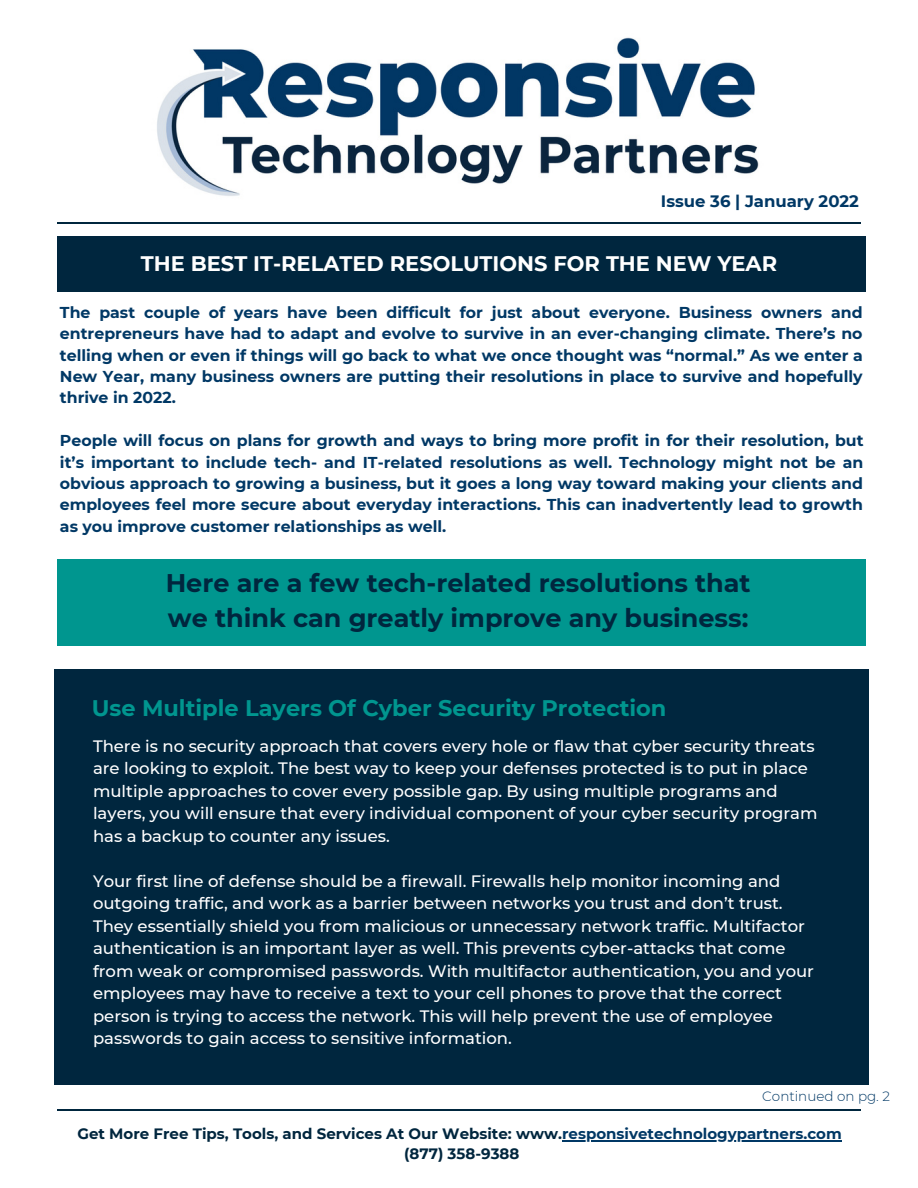
<style>
.page{position:relative;width:918px;height:1188px;background:#fff}
.page>*{position:absolute;margin:0;border:0;box-sizing:border-box;transform-origin:0 0}
.t1{font:700 25.5px "Montserrat";color:#00263e}
.t2{font:700 22.5px "Montserrat";color:#00968f}
.t3{font:700 21px "Montserrat";color:#fff}
.t4{font:500 16.5px/22.5px "Montserrat";color:#fff}
.t5{font:700 16.5px "Montserrat";color:#003865}
.t6{font:700 15.75px/21.3px "Montserrat";color:#003865;text-align:justify}
.t7{font:700 15px "Montserrat";color:#00263e}
.t8{font:300 13.5px "Montserrat";color:#003865}
.s1{color:#003865}
</style>
<div class="page">
<hr style="left:57px;top:222px;width:803px;height:1px;background:#00263e">
<hr style="left:57px;top:1110px;width:803px;height:1px;background:#00263e">
<img style="left:157px;top:37px;width:602px;height:159px">
<div style="left:54px;top:669px;width:815px;height:415px;background:#00263e"></div>
<div style="left:57px;top:559px;width:809px;height:86px;background:#00968f"></div>
<div style="left:57px;top:236px;width:809px;height:56px;background:#00263e"></div>
<hr style="left:562px;top:1140px;width:280px;height:1px;background:#003865">
<p class="t5" style="left:661px;top:191px;width:200px">Issue 36 | January 2022</p>
<p class="t3" style="left:141px;top:250px;width:638px">THE BEST IT-RELATED RESOLUTIONS FOR THE NEW YEAR</p>
<p class="t6" style="left:60px;top:302px;width:805px">The past couple of years have been difficult for just about everyone. Business owners and entrepreneurs have had to adapt and evolve to survive in an ever-changing climate. There’s no telling when or even if things will go back to what we once thought was “normal.” As we enter a New Year, many business owners are putting their resolutions in place to survive and hopefully thrive in 2022.</p>
<p class="t6" style="left:60px;top:430px;width:805px">People will focus on plans for growth and ways to bring more profit in for their resolution, but it’s important to include tech- and IT-related resolutions as well. Technology might not be an obvious approach to growing a business, but it goes a long way toward making your clients and employees feel more secure about everyday interactions. This can inadvertently lead to growth as you improve customer relationships as well.</p>
<p class="t1" style="left:166px;top:567px;width:586px">Here are a few tech-related resolutions that</p>
<p class="t1" style="left:168px;top:602px;width:582px">we think can greatly improve any business:</p>
<p class="t2" style="left:92px;top:694px;width:576px">Use Multiple Layers Of Cyber Security Protection</p>
<p class="t4" style="left:93px;top:734px;width:726px">There is no security approach that covers every hole or flaw that cyber security threats are looking to exploit. The best way to keep your defenses protected is to put in place multiple approaches to cover every possible gap. By using multiple programs and layers, you will ensure that every individual component of your cyber security program has a backup to counter any issues.</p>
<p class="t4" style="left:93px;top:869px;width:723px">Your first line of defense should be a firewall. Firewalls help monitor incoming and outgoing traffic, and work as a barrier between networks you trust and don’t trust.<br>They essentially shield you from malicious or unnecessary network traffic. Multifactor authentication is an important layer as well. This prevents cyber-attacks that come from weak or compromised passwords. With multifactor authentication, you and your employees may have to receive a text to your cell phones to prove that the correct person is trying to access the network. This will help prevent the use of employee passwords to gain access to sensitive information.</p>
<p class="t8" style="left:762px;top:1088px;width:129px">Continued on pg. 2</p>
<p class="t7" style="left:77px;top:1125px;width:766px">Get More Free Tips, Tools, and Services At Our Website: www.<span class="s1">responsivetechnologypartners.com</span></p>
<p class="t7" style="left:404px;top:1145px;width:117px">(877) 358-9388</p>
</div>
